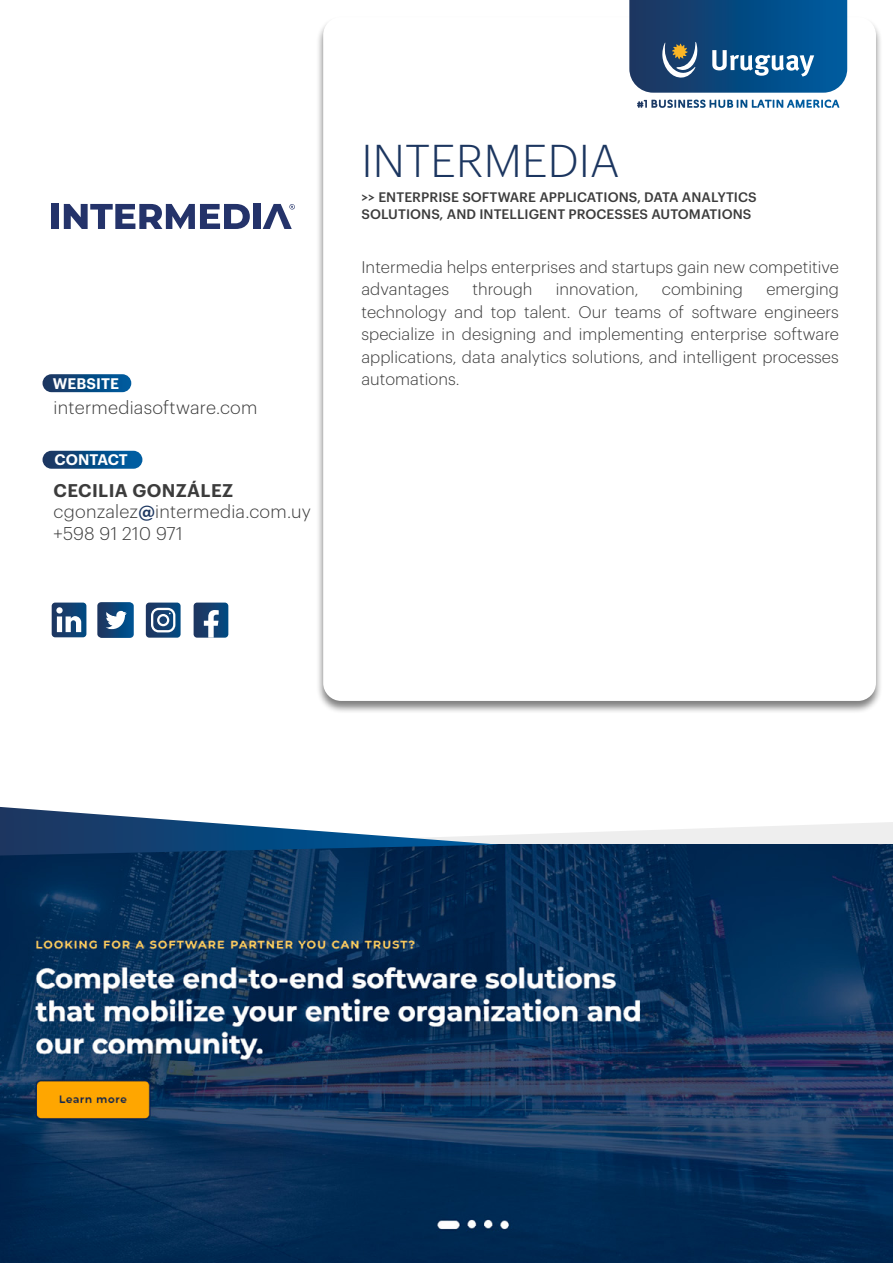
<style>
.page{position:relative;width:893px;height:1263px;background:#fff}
.page>*{position:absolute;margin:0;border:0;box-sizing:border-box;transform-origin:0 0}
.t1{font:300 45px "Graphik";letter-spacing:.005em;color:#1c3660}
.t2{font:300 18px/21.6px "Graphik";letter-spacing:.015em;color:#3c3c3c}
.t3{font:300 16.5px/22.5px "Graphik";letter-spacing:.005em;color:#3c3c3c}
.t4{font:600 15px "Graphik";letter-spacing:.005em;color:#fff}
.t5{font:500 13.5px/16.2px "Graphik";letter-spacing:.005em;color:#3c3c3c}
.s1{font-weight:600}
.s2{font-weight:500;color:#1c3660}
</style>
<div class="page">
<div style="left:316px;top:16px;width:567px;height:698px;background:#000;opacity:.5"></div>
<div style="left:323px;top:17px;width:553px;height:684px;background:#fff;border-radius:18px"></div>
<svg style="left:629px;top:0;width:218px;height:93px;background:#1e5789"></svg>
<svg style="left:694px;top:100px;width:137px;height:8px"></svg>
<div style="left:43px;top:374px;width:88px;height:18px;background:linear-gradient(to right,#1b355e,#005ca0);border-radius:9px"></div>
<div style="left:43px;top:451px;width:99px;height:18px;background:linear-gradient(to right,#1a365f,#0061a8);border-radius:9px"></div>
<svg style="left:498px;top:822px;width:395px;height:22px;fill:#eee"></svg>
<svg style="left:52px;top:603px;width:34px;height:34px"></svg>
<svg style="left:146px;top:603px;width:35px;height:35px"></svg>
<svg style="left:194px;top:603px;width:34px;height:35px"></svg>
<svg style="left:97px;top:602px;width:37px;height:36px"></svg>
<div style="left:52px;top:204px;width:7px;height:25px;background:#24336a"></div>
<svg style="left:64px;top:204px;width:186px;height:25px"></svg>
<div style="left:254px;top:204px;width:7px;height:25px;background:#24336a"></div>
<svg style="left:263px;top:203px;width:32px;height:26px"></svg>
<img style="left:0;top:844px;width:893px;height:419px">
<svg style="left:0;top:807px;width:498px;height:48px"></svg>
<p class="t4" style="left:53px;top:372px;width:68px">WEBSITE</p>
<p class="t2" style="left:54px;top:395px;width:205px">intermediasoftware.com</p>
<p class="t4" style="left:55px;top:448px;width:75px">CONTACT</p>
<p class="t2" style="left:54px;top:478px;width:259px"><span class="s1">CECILIA GONZÁLEZ </span>cgonzalez<span class="s2">@</span>intermedia.com.uy +598 91 210 971</p>
<h1 class="t1" style="left:362px;top:128px;width:260px">INTERMEDIA</h1>
<p class="t5" style="left:361px;top:188px;width:397px">&gt;&gt; ENTERPRISE SOFTWARE APPLICATIONS, DATA ANALYTICS<br>SOLUTIONS, AND INTELLIGENT PROCESSES AUTOMATIONS</p>
<p class="t3" style="left:361px;top:254px;width:479px">Intermedia helps enterprises and startups gain new competitive advantages</p>
<p class="t3" style="left:472px;top:277px;width:62px">through</p>
<p class="t3" style="left:556px;top:277px;width:84px">innovation,</p>
<p class="t3" style="left:662px;top:277px;width:83px">combining</p>
<p class="t3" style="left:361px;top:277px;width:479px;text-align:justify;text-indent:405px">emerging technology and top talent. Our teams of software engineers specialize in designing and implementing enterprise software applications, data analytics solutions, and intelligent processes automations.</p>
</div>
